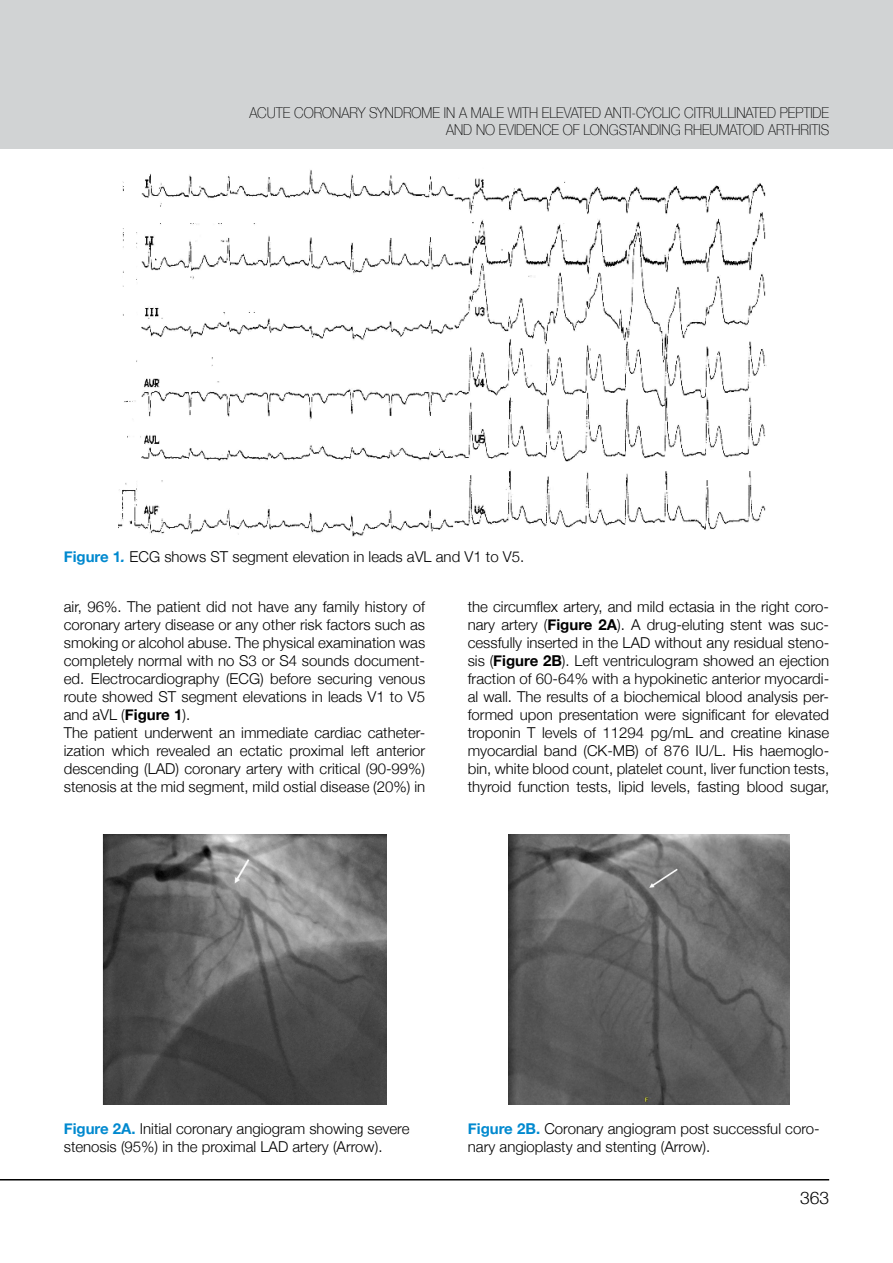
<style>
.page{position:relative;width:893px;height:1263px;background:#fff}
.page>*{position:absolute;margin:0;border:0;box-sizing:border-box;transform-origin:0 0}
.t1{font:300 17.4px "Helvetica Neue";color:#000}
.t2{font:300 15px/18px "Helvetica Neue";color:#000}
.t3{font:100 15px/17.1px "Helvetica Neue";color:#000;text-align:right;scale:.9 1}
.s1{font-weight:700;color:#0089cf}
.s2{font-weight:700;font-style:italic;color:#0089cf}
.s3{font-weight:700}
</style>
<div class="page">
<hr style="left:0;top:1179px;width:829px;height:1px;background:#000">
<div style="left:0;top:0;width:893px;height:149px;background:#d1d3d4"></div>
<img style="left:119px;top:170px;width:648px;height:366px">
<img style="left:103px;top:835px;width:283px;height:269px">
<img style="left:508px;top:835px;width:281px;height:269px">
<p class="t3" style="left:250px;top:104px;width:646px">ACUTE CORONARY SYNDROME IN A MALE WITH ELEVATED ANTI-CYCLIC CITRULLINATED PEPTIDE<br>AND NO EVIDENCE OF LONGSTANDING RHEUMATOID ARTHRITIS</p>
<p class="t2" style="left:64px;top:546px;width:462px"><span class="s1">Figure 1</span><span class="s2">.</span> ECG shows ST segment elevation in leads aVL and V1 to V5.</p>
<p class="t2" style="left:64px;top:597px;width:363px">air, 96%. The patient did not have any family history of coronary artery disease or any other risk factors such as smoking or alcohol abuse. The physical examination was completely normal with no S3 or S4 sounds document&shy;ed. Electrocardiography (ECG) before securing venous route showed ST segment elevations in leads V1 to V5 and aVL (<span class="s3">Figure 1</span>).<br>The patient underwent an immediate cardiac catheter&shy;ization which revealed an ectatic proximal left anterior descending (LAD) coronary artery with critical (90-99%) stenosis at the mid segment, mild ostial disease (20%) in</p>
<p class="t2" style="left:468px;top:597px;width:363px;text-align:justify">the circumflex artery, and mild ectasia in the right coro&shy;nary artery (<span class="s3">Figure 2A</span>). A drug-eluting stent was suc&shy;cessfully inserted in the LAD without any residual steno&shy;sis (<span class="s3">Figure 2B</span>). Left ventriculogram showed an ejection fraction of 60-64% with a hypokinetic anterior myocardi&shy;al wall. The results of a biochemical blood analysis per&shy;formed upon presentation were significant for elevated troponin T levels of 11294 pg/mL and creatine kinase myocardial band (CK-MB) of 876 IU/L. His haemoglo&shy;bin, white blood count, platelet count, liver function tests, thyroid function tests, lipid levels, fasting blood sugar,</p>
<p class="t2" style="left:64px;top:1118px;width:347px"><span class="s1">Figure 2A.</span> Initial coronary angiogram showing severe stenosis (95%) in the proximal LAD artery (Arrow).</p>
<p class="t2" style="left:468px;top:1118px;width:353px"><span class="s1">Figure 2B.</span> Coronary angiogram post successful coro&shy;nary angioplasty and stenting (Arrow).</p>
<p class="t1" style="left:800px;top:1184px;width:31px">363</p>
</div>
